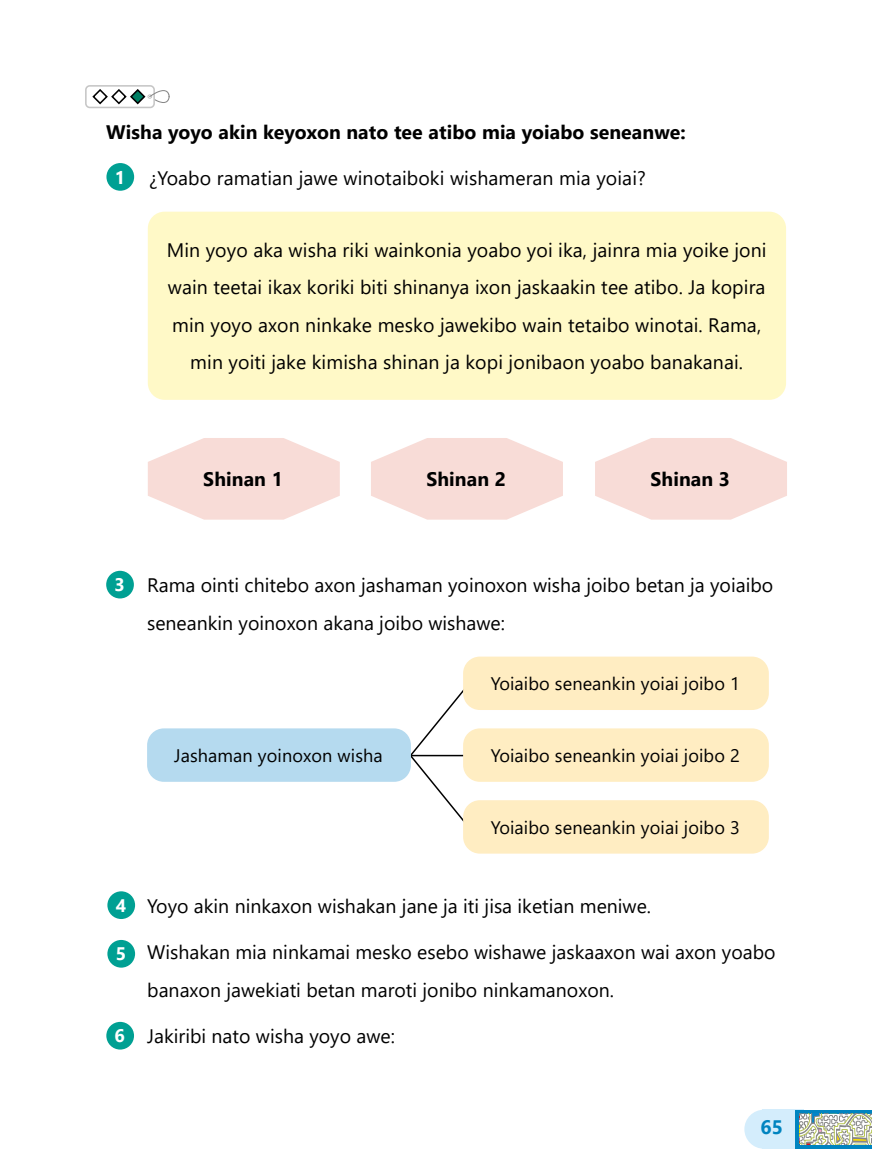
<style>
.page{position:relative;width:872px;height:1170px;background:#fff}
.page>*{position:absolute;margin:0;border:0;box-sizing:border-box;transform-origin:0 0}
.t1{font:19.5px/37.5px "Segoe UI";color:#000}
.t2{font:700 19.5px "Segoe UI";letter-spacing:.005em;color:#000}
.t3{font:700 19.5px "Segoe UI";color:#0084c0}
.t4{font:18.15px "Segoe UI";letter-spacing:.005em;color:#000}
.t5{font:700 18.15px "Segoe UI";color:#fff}
.s1{font-weight:700;font-size:18.15px;color:#fff}
</style>
<div class="page">
<div style="left:148px;top:212px;width:638px;height:188px;background:#fff9c7;border-radius:17px"></div>
<svg style="left:148px;top:438px;width:192px;height:81px"></svg>
<svg style="left:371px;top:438px;width:192px;height:81px"></svg>
<svg style="left:595px;top:438px;width:192px;height:81px"></svg>
<div style="left:106px;top:570px;width:28px;height:28px;background:#00a093;border-radius:50%"></div>
<div style="left:762px;top:1109px;width:42px;height:39px;background:#d4edfc"></div>
<div style="left:744px;top:1109px;width:39px;height:39px;background:#d4edfc;border-radius:50%"></div>
<svg style="left:795px;top:1110px;width:77px;height:38px"></svg>
<svg style="left:800px;top:1113px;width:72px;height:31px"></svg>
<div style="left:85px;top:85px;width:70px;height:23px;border:2px solid #c6c6c6;border-radius:4px"></div>
<svg style="left:92px;top:88px;width:78px;height:17px"></svg>
<div style="left:106px;top:163px;width:28px;height:28px;background:#00a093;border-radius:50%"></div>
<svg style="left:409px;top:690px;width:62px;height:131px"></svg>
<hr style="left:400px;top:754px;width:85px;height:2px;background:#000">
<div style="left:147px;top:728px;width:264px;height:53px;background:#b5daef;border-radius:17px"></div>
<div style="left:463px;top:656px;width:306px;height:54px;background:#ffedc2;border-radius:17px"></div>
<div style="left:463px;top:728px;width:306px;height:53px;background:#ffedc2;border-radius:17px"></div>
<div style="left:463px;top:800px;width:306px;height:53px;background:#ffedc2;border-radius:17px"></div>
<div style="left:107px;top:891px;width:28px;height:27px;background:#00a093;border-radius:50%"></div>
<div style="left:107px;top:939px;width:28px;height:28px;background:#00a093;border-radius:50%"></div>
<div style="left:106px;top:1021px;width:28px;height:28px;background:#00a093;border-radius:50%"></div>
<p class="t2" style="left:106px;top:113px;width:581px">Wisha yoyo akin keyoxon nato tee atibo mia yoiabo seneanwe:</p>
<p class="t1" style="left:115px;top:157px;width:532px"><span class="s1">1</span> ¿Yoabo ramatian jawe winotaiboki wishameran mia yoiai?</p>
<p class="t1" style="left:167px;top:229px;width:601px;text-align:center">Min yoyo aka wisha riki wainkonia yoabo yoi ika, jainra mia yoike joni wain teetai ikax koriki biti shinanya ixon jaskaakin tee atibo. Ja kopira min yoyo axon ninkake mesko jawekibo wain tetaibo winotai. Rama, min yoiti jake kimisha shinan ja kopi jonibaon yoabo banakanai.</p>
<p class="t2" style="left:203px;top:460px;width:81px">Shinan 1</p>
<p class="t2" style="left:426px;top:460px;width:81px">Shinan 2</p>
<p class="t2" style="left:650px;top:460px;width:81px">Shinan 3</p>
<p class="t5" style="left:114px;top:567px;width:12px">3</p>
<p class="t1" style="left:147px;top:565px;width:627px">Rama ointi chitebo axon jashaman yoinoxon wisha joibo betan ja yoiaibo seneankin yoinoxon akana joibo wishawe:</p>
<p class="t4" style="left:174px;top:738px;width:210px">Jashaman yoinoxon wisha</p>
<p class="t4" style="left:491px;top:666px;width:250px">Yoiaibo seneankin yoiai joibo 1</p>
<p class="t4" style="left:491px;top:738px;width:250px">Yoiaibo seneankin yoiai joibo 2</p>
<p class="t4" style="left:491px;top:809px;width:250px">Yoiaibo seneankin yoiai joibo 3</p>
<p class="t5" style="left:116px;top:888px;width:12px">4</p>
<p class="t5" style="left:116px;top:936px;width:12px">5</p>
<p class="t5" style="left:115px;top:1018px;width:12px">6</p>
<p class="t1" style="left:147px;top:885px;width:505px">Yoyo akin ninkaxon wishakan jane ja iti jisa iketian meniwe.</p>
<p class="t1" style="left:147px;top:931px;width:630px">Wishakan mia ninkamai mesko esebo wishawe jaskaaxon wai axon yoabo banaxon jawekiati betan maroti jonibo ninkamanoxon.</p>
<p class="t1" style="left:147px;top:1015px;width:249px">Jakiribi nato wisha yoyo awe:</p>
<p class="t3" style="left:760px;top:1108px;width:24px">65</p>
</div>
